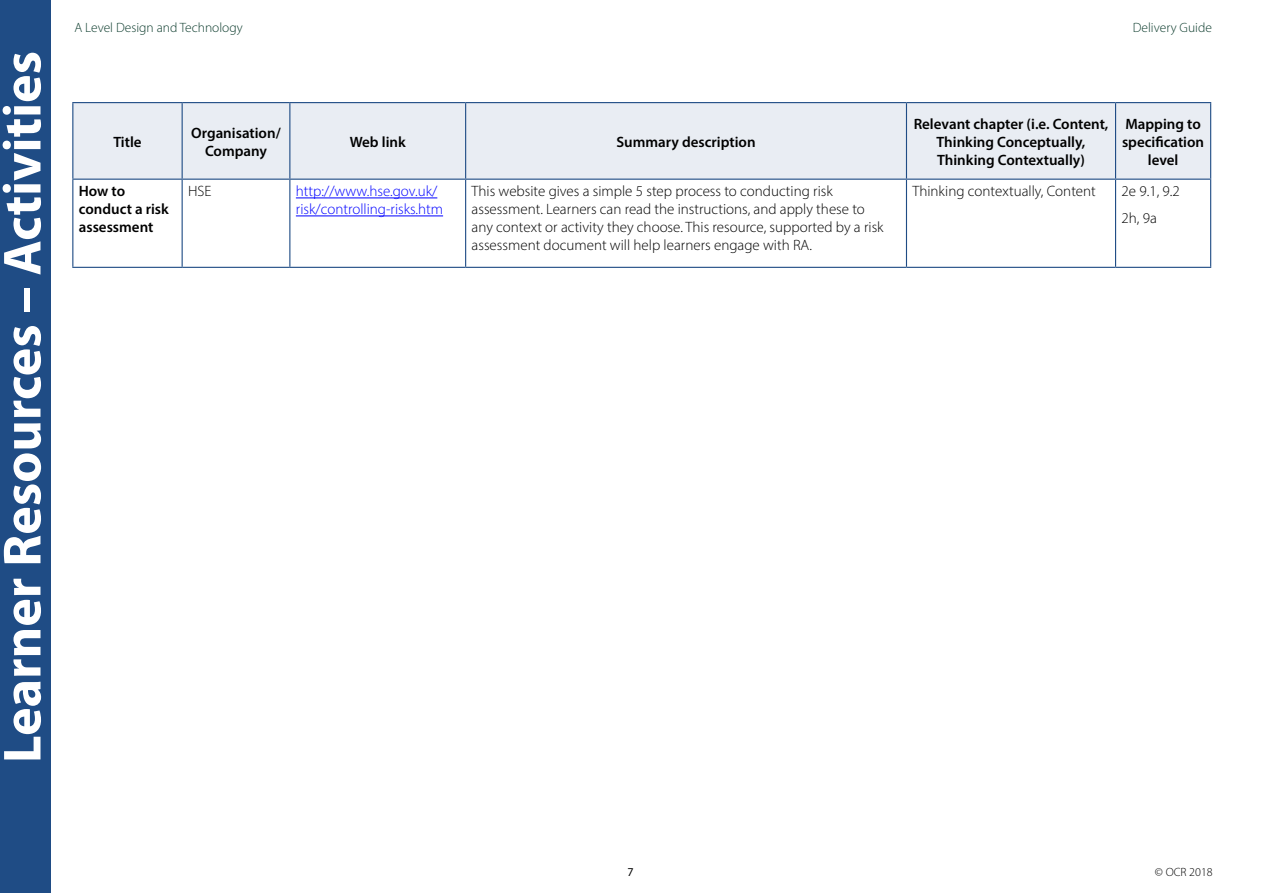
<style>
.page{position:relative;width:1263px;height:893px;background:#fff}
.page>*{position:absolute;margin:0;border:0;box-sizing:border-box;transform-origin:0 0}
.t1{font:700 54px "Myriad Pro";color:#fff}
.body{font:300 15px/18px "Myriad Pro";color:#000}
.Body_semi_10pt{font:600 15px/18px "Myriad Pro";color:#000;text-align:center}
.body-2{font:300 15px/18px "Myriad Pro";color:#00f}
.t2{font:300 13.5px "Myriad Pro";color:#0e3d2e}
.t3{font:300 12px "Myriad Pro";color:#000}
.t4{font:12px "Myriad Pro";color:#000}
</style>
<div class="page">
<div style="left:0;top:0;width:51px;height:893px;background:#1f4c85"></div>
<div style="left:73px;top:103px;width:1137px;height:76px;background:#e9edf3"></div>
<hr style="left:72px;top:102px;width:110px;height:1px;background:#1f4c85">
<hr style="left:72px;top:103px;width:1px;height:76px;background:#1f4c85">
<hr style="left:182px;top:102px;width:108px;height:1px;background:#1f4c85">
<hr style="left:182px;top:103px;width:1px;height:76px;background:#1f4c85">
<hr style="left:290px;top:102px;width:176px;height:1px;background:#1f4c85">
<hr style="left:289px;top:103px;width:1px;height:76px;background:#1f4c85">
<hr style="left:466px;top:102px;width:440px;height:1px;background:#1f4c85">
<hr style="left:465px;top:103px;width:1px;height:76px;background:#1f4c85">
<hr style="left:906px;top:102px;width:209px;height:1px;background:#1f4c85">
<hr style="left:906px;top:103px;width:1px;height:76px;background:#1f4c85">
<hr style="left:1115px;top:102px;width:96px;height:1px;background:#1f4c85">
<hr style="left:1115px;top:103px;width:1px;height:76px;background:#1f4c85">
<hr style="left:1210px;top:103px;width:1px;height:76px;background:#1f4c85">
<hr style="left:72px;top:179px;width:110px;height:1px;background:#1f4c85">
<hr style="left:72px;top:180px;width:1px;height:87px;background:#1f4c85">
<hr style="left:182px;top:179px;width:108px;height:1px;background:#1f4c85">
<hr style="left:182px;top:180px;width:1px;height:87px;background:#1f4c85">
<hr style="left:290px;top:179px;width:176px;height:1px;background:#1f4c85">
<hr style="left:289px;top:180px;width:1px;height:87px;background:#1f4c85">
<hr style="left:466px;top:179px;width:440px;height:1px;background:#1f4c85">
<hr style="left:465px;top:180px;width:1px;height:87px;background:#1f4c85">
<hr style="left:906px;top:179px;width:209px;height:1px;background:#1f4c85">
<hr style="left:906px;top:180px;width:1px;height:87px;background:#1f4c85">
<hr style="left:1115px;top:179px;width:96px;height:1px;background:#1f4c85">
<hr style="left:1115px;top:180px;width:1px;height:87px;background:#1f4c85">
<hr style="left:1210px;top:180px;width:1px;height:87px;background:#1f4c85">
<hr style="left:72px;top:267px;width:110px;height:1px;background:#1f4c85">
<hr style="left:182px;top:267px;width:108px;height:1px;background:#1f4c85">
<hr style="left:290px;top:267px;width:176px;height:1px;background:#1f4c85">
<hr style="left:466px;top:267px;width:440px;height:1px;background:#1f4c85">
<hr style="left:906px;top:267px;width:209px;height:1px;background:#1f4c85">
<hr style="left:1115px;top:267px;width:96px;height:1px;background:#1f4c85">
<hr style="left:296px;top:198px;width:141px;height:1px;background:#00f">
<hr style="left:296px;top:216px;width:147px;height:1px;background:#00f">
<h1 class="t1" style="left:-13px;top:763px;width:713px;rotate:-90deg">Learner Resources – Activities</h1>
<p class="t2" style="left:74px;top:20px;width:170px">A Level Design and Technology</p>
<p class="Body_semi_10pt" style="left:113px;top:132px;width:30px">Title</p>
<p class="Body_semi_10pt" style="left:191px;top:123px;width:91px">Organisation/<br>Company</p>
<p class="Body_semi_10pt" style="left:350px;top:132px;width:57px">Web link</p>
<p class="Body_semi_10pt" style="left:616px;top:132px;width:141px">Summary description</p>
<p class="t2" style="left:1133px;top:20px;width:81px">Delivery Guide</p>
<p class="Body_semi_10pt" style="left:914px;top:114px;width:196px">Relevant chapter (i.e. Content,<br>Thinking Conceptually,<br>Thinking Contextually)</p>
<p class="Body_semi_10pt" style="left:1122px;top:114px;width:84px">Mapping to specification level</p>
<p class="Body_semi_10pt" style="left:79px;top:182px;width:92px;text-align:left">How to conduct a risk assessment</p>
<h4 class="body" style="left:188px;top:182px;width:25px">HSE</h4>
<h4 class="body-2" style="left:296px;top:182px;width:149px">http://www.hse.gov.uk/ risk/controlling-risks.htm</h4>
<h4 class="body" style="left:472px;top:182px;width:413px">This website gives a simple 5 step process to conducting risk assessment. Learners can read the instructions, and apply these to any context or activity they choose. This resource, supported by a risk assessment document will help learners engage with RA.</h4>
<h4 class="body" style="left:912px;top:182px;width:185px">Thinking contextually, Content</h4>
<h4 class="body" style="left:1121px;top:182px;width:60px">2e 9.1, 9.2</h4>
<h4 class="body" style="left:1121px;top:209px;width:37px">2h, 9a</h4>
<p class="t4" style="left:627px;top:865px;width:8px">7</p>
<p class="t3" style="left:1155px;top:865px;width:59px">© OCR 2018</p>
</div>
